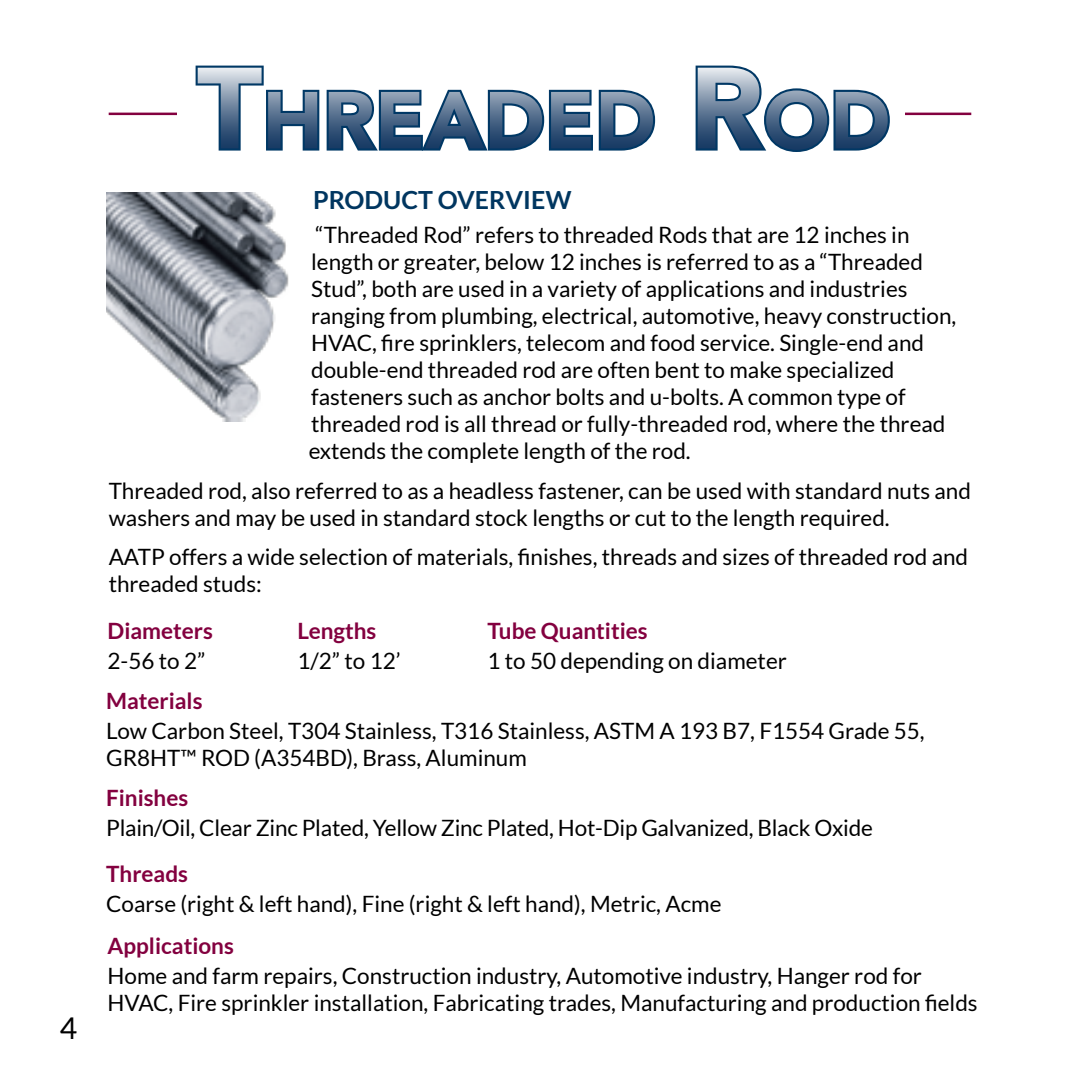
<style>
.page{position:relative;width:1080px;height:1080px;background:#fff}
.page>*{position:absolute;margin:0;border:0;box-sizing:border-box;transform-origin:0 0}
.t1{font:30px "Lato";color:#000}
.t2{font:700 25px "Lato";color:#003660}
.t3{font:22.5px/27px "Lato";color:#000}
.t4{font:700 22.5px "Lato";color:#83003f}
</style>
<div class="page">
<img style="left:106px;top:192px;width:183px;height:230px">
<hr style="left:109px;top:113px;width:862px;height:2px;background:#83003f">
<div style="left:178px;top:86px;width:727px;height:61px;background:#fff"></div>
<svg style="left:196px;top:66px;width:459px;height:85px"></svg>
<svg style="left:696px;top:66px;width:194px;height:86px"></svg>
<h1 class="t1" style="left:60px;top:1012px;width:19px">4</h1>
<p class="t2" style="left:313px;top:185px;width:260px">PRODUCT OVERVIEW</p>
<p class="t3" style="left:309px;top:221px;width:649px;text-indent:7px">“Threaded Rod” refers to threaded Rods that are 12 inches in length or greater, below 12 inches is referred to as a “Threaded Stud”, both are used in a variety of applications and industries ranging from plumbing, electrical, automotive, heavy construction, HVAC, fire sprinklers, telecom and food service. Single-end and double-end threaded rod are often bent to make specialized fasteners such as anchor bolts and u-bolts. A common type of threaded rod is all thread or fully-threaded rod, where the thread extends the complete length of the rod.</p>
<p class="t3" style="left:109px;top:477px;width:864px">Threaded rod, also referred to as a headless fastener, can be used with standard nuts and washers and may be used in standard stock lengths or cut to the length required.</p>
<p class="t3" style="left:109px;top:543px;width:861px">AATP offers a wide selection of materials, finishes, threads and sizes of threaded rod and threaded studs:</p>
<p class="t4" style="left:108px;top:618px;width:107px">Diameters</p>
<p class="t4" style="left:298px;top:618px;width:80px">Lengths</p>
<p class="t4" style="left:487px;top:618px;width:162px">Tube Quantities</p>
<p class="t3" style="left:108px;top:647px;width:99px">2-56 to 2”</p>
<p class="t3" style="left:298px;top:647px;width:105px">1/2” to 12’</p>
<p class="t3" style="left:487px;top:647px;width:301px">1 to 50 depending on diameter</p>
<p class="t4" style="left:106px;top:688px;width:98px">Materials</p>
<p class="t3" style="left:106px;top:717px;width:820px">Low Carbon Steel, T304 Stainless, T316 Stainless, ASTM A 193 B7, F1554 Grade 55,<br>GR8HT™ ROD (A354BD), Brass, Aluminum</p>
<p class="t4" style="left:106px;top:785px;width:84px">Finishes</p>
<p class="t3" style="left:106px;top:814px;width:768px">Plain/Oil, Clear Zinc Plated, Yellow Zinc Plated, Hot-Dip Galvanized, Black Oxide</p>
<p class="t4" style="left:106px;top:861px;width:83px">Threads</p>
<p class="t3" style="left:106px;top:890px;width:617px">Coarse (right &amp; left hand), Fine (right &amp; left hand), Metric, Acme</p>
<p class="t4" style="left:108px;top:933px;width:128px">Applications</p>
<p class="t3" style="left:108px;top:962px;width:872px">Home and farm repairs, Construction industry, Automotive industry, Hanger rod for<br>HVAC, Fire sprinkler installation, Fabricating trades, Manufacturing and production fields</p>
</div>
